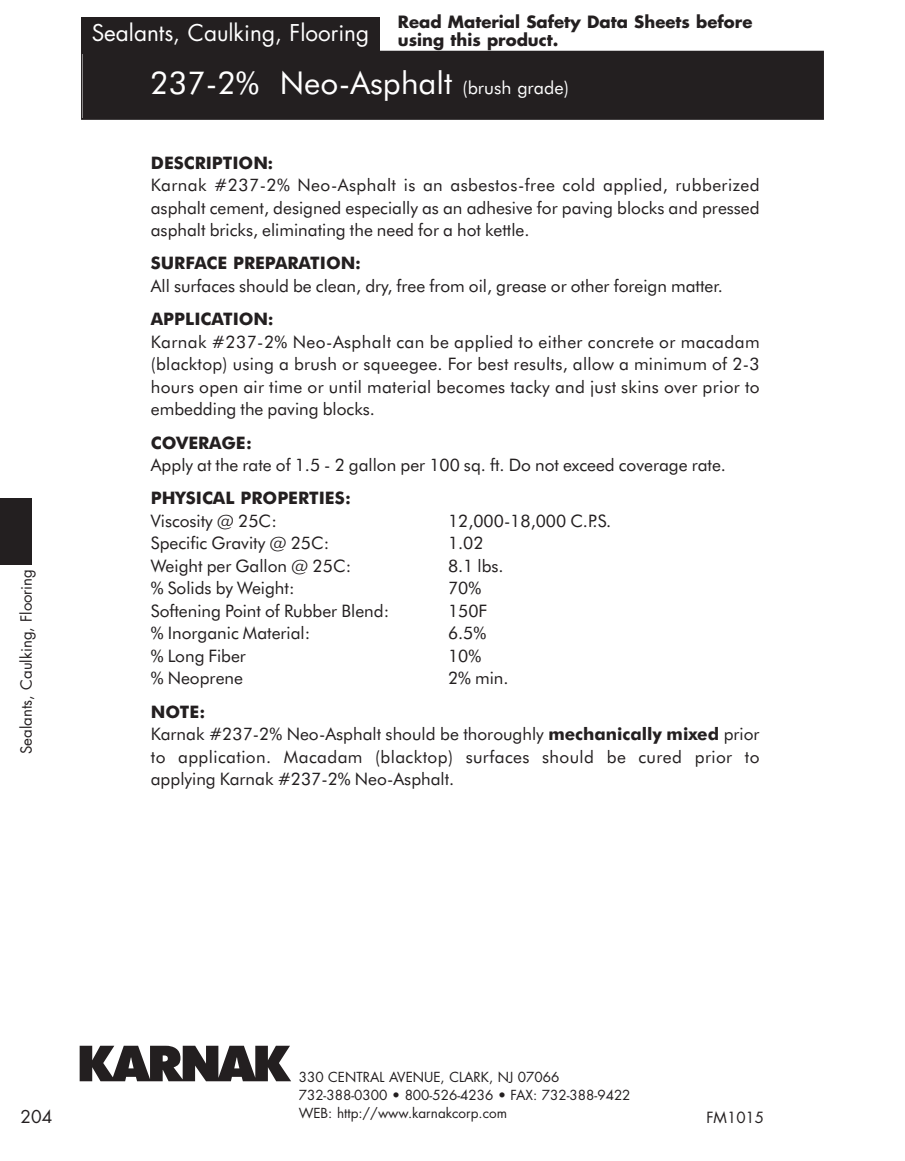
<style>
.page{position:relative;width:905px;height:1161px;background:#fff}
.page>*{position:absolute;margin:0;border:0;box-sizing:border-box;transform-origin:0 0}
.t1{font:31.5px "Futura BT";color:#fff}
.t2{font:22.5px "Futura";color:#fff}
.t3{font:17.25px/22.5px "Futura BT";color:#231f20;text-align:justify}
.t4{font:700 17.25px "Futura BT";color:#231f20}
.t5{font:17.25px "Futura";color:#231f20}
.t6{font:700 16.5px/18px "Futura";color:#231f20}
.t7{font:15px "Futura";color:#231f20}
.t8{font:13.5px/17.7px "Futura";color:#231f20}
.s1{font-size:18px}
.s2{font-weight:700}
</style>
<div class="page">
<div style="left:82px;top:52px;width:740px;height:66px;background:#231f20"></div>
<div style="left:81px;top:51px;width:743px;height:69px;border:2px solid #231f20"></div>
<svg style="left:80px;top:1046px;width:211px;height:35px"></svg>
<div style="left:81px;top:18px;width:299px;height:36px;background:#231f20"></div>
<div style="left:0;top:499px;width:32px;height:66px;background:#231f20"></div>
<p class="t7" style="left:20px;top:754px;width:186px;rotate:-90deg">Sealants, Caulking, Flooring</p>
<h2 class="t2" style="left:92px;top:23px;width:279px">Sealants, Caulking, Flooring</h2>
<p class="t6" style="left:398px;top:14px;width:356px">Read Material Safety Data Sheets before using this product.</p>
<h1 class="t1" style="left:150px;top:70px;width:420px">237-2% Neo-Asphalt <span class="s1">(brush grade)</span></h1>
<p class="t4" style="left:151px;top:156px;width:124px">DESCRIPTION:</p>
<p class="t3" style="left:151px;top:175px;width:610px">Karnak #237-2% Neo-Asphalt is an asbestos-free cold applied, rubberized asphalt cement, designed especially as an adhesive for paving blocks and pressed asphalt bricks, eliminating the need for a hot kettle.</p>
<p class="t4" style="left:151px;top:256px;width:211px">SURFACE PREPARATION:</p>
<p class="t3" style="left:151px;top:276px;width:573px">All surfaces should be clean, dry, free from oil, grease or other foreign matter.</p>
<p class="t4" style="left:151px;top:312px;width:124px">APPLICATION:</p>
<p class="t3" style="left:151px;top:332px;width:610px">Karnak #237-2% Neo-Asphalt can be applied to either concrete or macadam (blacktop) using a brush or squeegee. For best results, allow a minimum of 2-3 hours open air time or until material becomes tacky and just skins over prior to embedding the paving blocks.</p>
<p class="t4" style="left:151px;top:435px;width:103px">COVERAGE:</p>
<p class="t3" style="left:151px;top:455px;width:576px">Apply at the rate of 1.5 - 2 gallon per 100 sq. ft. Do not exceed coverage rate.</p>
<p class="t4" style="left:151px;top:491px;width:201px">PHYSICAL PROPERTIES:</p>
<p class="t3" style="left:151px;top:511px;width:128px">Viscosity @ 25C:</p>
<p class="t3" style="left:448px;top:511px;width:165px">12,000-18,000 C.P.S.</p>
<p class="t3" style="left:151px;top:533px;width:180px">Specific Gravity @ 25C:</p>
<p class="t3" style="left:448px;top:533px;width:37px">1.02</p>
<p class="t3" style="left:151px;top:556px;width:202px">Weight per Gallon @ 25C:</p>
<p class="t3" style="left:448px;top:556px;width:57px">8.1 lbs.</p>
<p class="t3" style="left:151px;top:578px;width:145px">% Solids by Weight:</p>
<p class="t3" style="left:448px;top:578px;width:35px">70%</p>
<p class="t3" style="left:151px;top:601px;width:240px">Softening Point of Rubber Blend:</p>
<p class="t3" style="left:448px;top:601px;width:41px">150F</p>
<p class="t3" style="left:151px;top:623px;width:161px">% Inorganic Material:</p>
<p class="t3" style="left:448px;top:623px;width:40px">6.5%</p>
<p class="t3" style="left:151px;top:646px;width:97px">% Long Fiber</p>
<p class="t3" style="left:448px;top:646px;width:35px">10%</p>
<p class="t3" style="left:151px;top:668px;width:94px">% Neoprene</p>
<p class="t3" style="left:448px;top:668px;width:62px">2% min.</p>
<p class="t3" style="left:151px;top:702px;width:610px;text-align:left"><span class="s2">NOTE:<br></span>Karnak #237-2% Neo-Asphalt should be thoroughly <span class="s2">mechanically mixed</span> prior to application. Macadam (blacktop) surfaces should be cured prior to applying Karnak #237-2% Neo-Asphalt.</p>
<p class="t5" style="left:21px;top:1109px;width:33px">204</p>
<p class="t8" style="left:299px;top:1070px;width:333px">330 CENTRAL AVENUE, CLARK, NJ 07066<br>732-388-0300 • 800-526-4236 • FAX: 732-388-9422<br>WEB: http://www.karnakcorp.com</p>
<p class="t7" style="left:706px;top:1111px;width:59px">FM1015</p>
</div>
